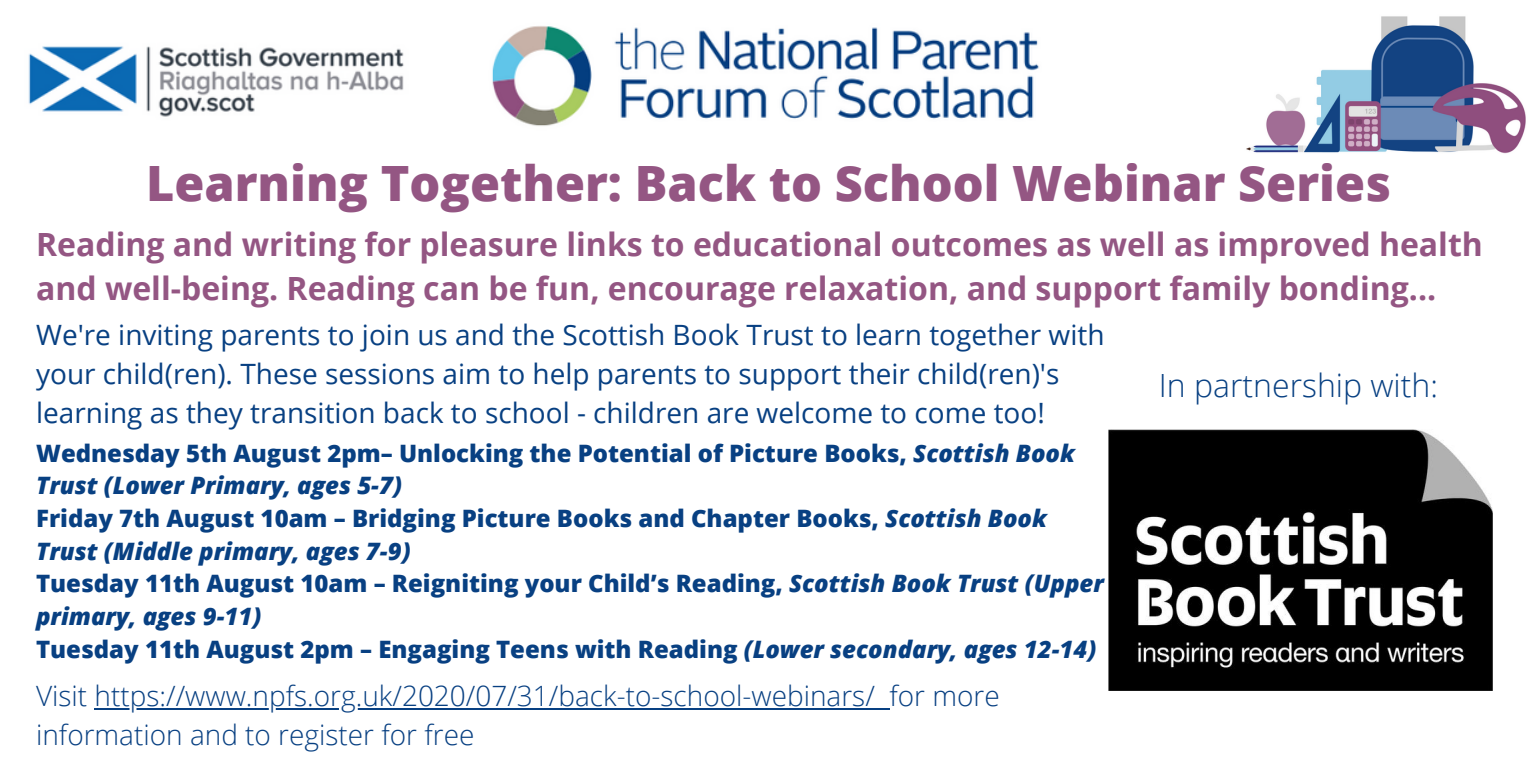
<style>
.page{position:relative;width:1536px;height:768px;background:#fff}
.page>*{position:absolute;margin:0;border:0;box-sizing:border-box;transform-origin:0 0}
.t1{font:800 48.6px "Open Sans";color:#945683}
.t2{font:700 32px/43.6px "Open Sans";color:#945683}
.t3{font:300 32px "Open Sans";color:#084082}
.t4{font:28px/39px "Open Sans";color:#084082}
.t5{font:300 28px/39px "Open Sans";color:#084082}
.t6{font:800 24px/32.6px "Open Sans";color:#084082}
.s1{font-style:italic}
</style>
<div class="page">
<img style="left:1246px;top:16px;width:280px;height:138px">
<img style="left:492px;top:26px;width:547px;height:100px">
<img style="left:28px;top:46px;width:376px;height:71px">
<img style="left:1109px;top:430px;width:384px;height:261px">
<hr style="left:95px;top:708px;width:780px;height:1px;background:#084082">
<svg style="left:875px;top:708px;width:14px;height:1px"></svg>
<h1 class="t1" style="left:146px;top:149px;width:1247px">Learning Together: Back to School Webinar Series</h1>
<h2 class="t2" style="left:36px;top:222px;width:1448px">Reading and writing for pleasure links to educational outcomes as well as improved health and well-being. Reading can be fun, encourage relaxation, and support family bonding...</h2>
<p class="t4" style="left:36px;top:315px;width:1070px">We're inviting parents to join us and the Scottish Book Trust to learn together with your child(ren). These sessions aim to help parents to support their child(ren)'s learning as they transition back to school - children are welcome to come too!</p>
<h2 class="t3" style="left:1159px;top:363px;width:281px">In partnership with:</h2>
<p class="t6" style="left:36px;top:436px;width:1069px">Wednesday 5th August 2pm– Unlocking the Potential of Picture Books, <span class="s1">Scottish Book Trust (Lower Primary, ages 5-7)<br></span>Friday 7th August 10am – Bridging Picture Books and Chapter Books, <span class="s1">Scottish Book Trust (Middle primary, ages 7-9)<br></span>Tuesday 11th August 10am – Reigniting your Child’s Reading, <span class="s1">Scottish Book Trust (Upper primary, ages 9-11)<br></span>Tuesday 11th August 2pm – Engaging Teens with Reading <span class="s1">(Lower secondary, ages 12-14)</span></p>
<p class="t5" style="left:36px;top:676px;width:965px">Visit https://www.npfs.org.uk/2020/07/31/back-to-school-webinars/ for more information and to register for free</p>
</div>
